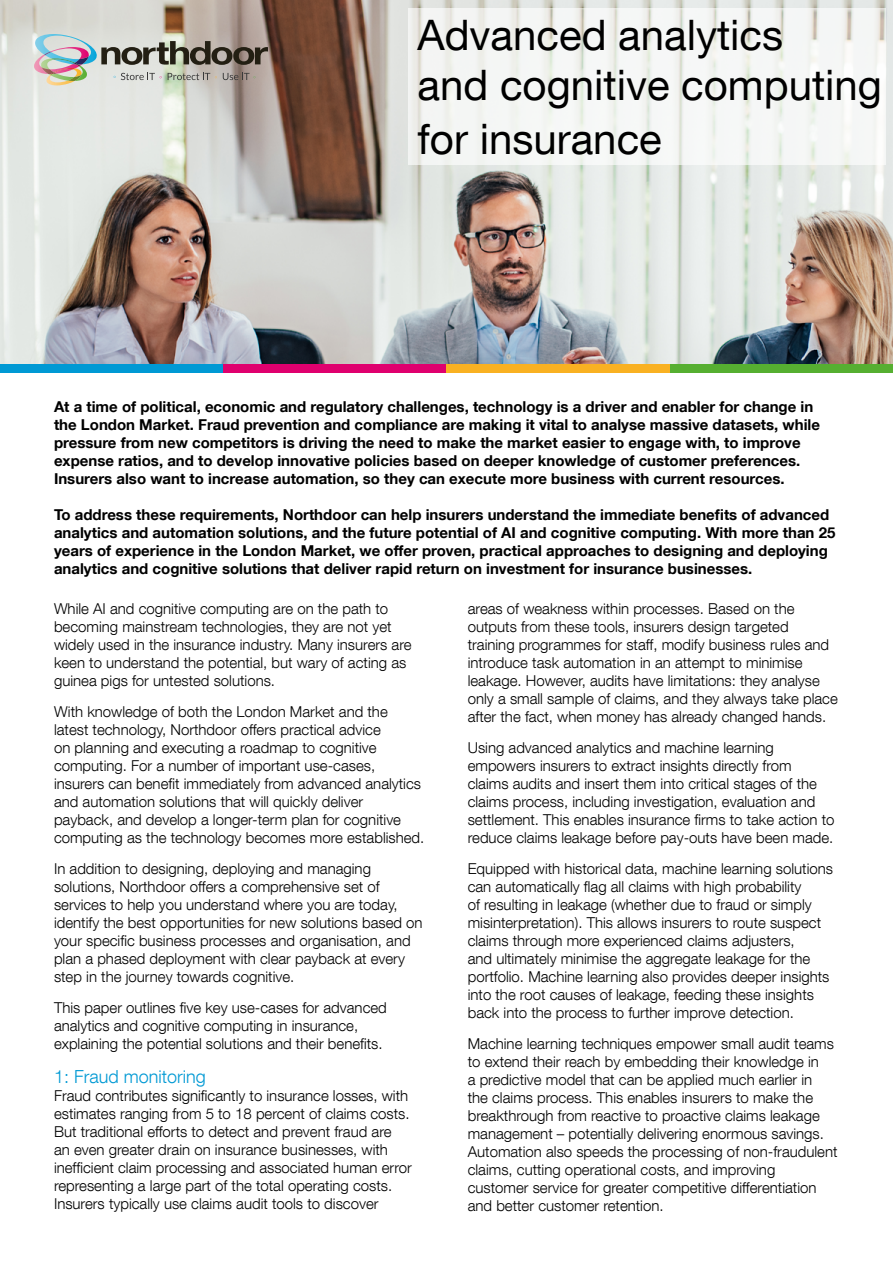
<style>
.page{position:relative;width:893px;height:1263px;background:#fff}
.page>*{position:absolute;margin:0;border:0;box-sizing:border-box;transform-origin:0 0}
.t1{font:42px/50.4px "Helvetica Neue LT Com";color:#000}
.t2{font:300 18px "Helvetica Neue LT Com";color:#0099d4}
.t3{font:300 15px/18px "Helvetica Neue LT Com";color:#000}
.t4{font:700 15px/18px "Helvetica Neue LT Com";color:#000}
</style>
<div class="page">
<img style="left:0;top:0;width:893px;height:364px">
<div style="left:223px;top:364px;width:223px;height:9px;background:#df006e"></div>
<div style="left:0;top:364px;width:223px;height:9px;background:#0099d4"></div>
<div style="left:446px;top:364px;width:224px;height:9px;background:#f9b122"></div>
<div style="left:670px;top:364px;width:223px;height:9px;background:#56af31"></div>
<img style="left:33px;top:34px;width:235px;height:51px">
<svg style="left:408px;top:9px;width:478px;height:156px;fill:#f4f6f5"></svg>
<h1 class="t1" style="left:417px;top:8px;width:466px">Advanced analytics<br>and cognitive computing</h1>
<h1 class="t1" style="left:417px;top:113px;width:246px">for insurance</h1>
<p class="t4" style="left:54px;top:397px;width:768px">At a time of political, economic and regulatory challenges, technology is a driver and enabler for change in the London Market. Fraud prevention and compliance are making it vital to analyse massive datasets, while pressure from new competitors is driving the need to make the market easier to engage with, to improve expense ratios, and to develop innovative policies based on deeper knowledge of customer preferences.<br>Insurers also want to increase automation, so they can execute more business with current resources.</p>
<p class="t4" style="left:54px;top:505px;width:783px">To address these requirements, Northdoor can help insurers understand the immediate benefits of advanced analytics and automation solutions, and the future potential of AI and cognitive computing. With more than 25 years of experience in the London Market, we offer proven, practical approaches to designing and deploying analytics and cognitive solutions that deliver rapid return on investment for insurance businesses.</p>
<p class="t3" style="left:54px;top:600px;width:359px">While AI and cognitive computing are on the path to becoming mainstream technologies, they are not yet widely used in the insurance industry. Many insurers are keen to understand the potential, but wary of acting as guinea pigs for untested solutions.</p>
<p class="t3" style="left:54px;top:702px;width:372px">With knowledge of both the London Market and the latest technology, Northdoor offers practical advice<br>on planning and executing a roadmap to cognitive computing. For a number of important use-cases, insurers can benefit immediately from advanced analytics and automation solutions that will quickly deliver payback, and develop a longer-term plan for cognitive computing as the technology becomes more established.</p>
<p class="t3" style="left:54px;top:859px;width:370px">In addition to designing, deploying and managing solutions, Northdoor offers a comprehensive set of services to help you understand where you are today, identify the best opportunities for new solutions based on your specific business processes and organisation, and plan a phased deployment with clear payback at every step in the journey towards cognitive.</p>
<p class="t3" style="left:54px;top:998px;width:334px">This paper outlines five key use-cases for advanced analytics and cognitive computing in insurance, explaining the potential solutions and their benefits.</p>
<p class="t2" style="left:54px;top:1066px;width:153px">1: Fraud monitoring</p>
<p class="t3" style="left:54px;top:1086px;width:359px">Fraud contributes significantly to insurance losses, with estimates ranging from 5 to 18 percent of claims costs.<br>But traditional efforts to detect and prevent fraud are<br>an even greater drain on insurance businesses, with inefficient claim processing and associated human error representing a large part of the total operating costs.<br>Insurers typically use claims audit tools to discover</p>
<p class="t3" style="left:468px;top:600px;width:372px">areas of weakness within processes. Based on the outputs from these tools, insurers design targeted training programmes for staff, modify business rules and introduce task automation in an attempt to minimise leakage. However, audits have limitations: they analyse only a small sample of claims, and they always take place after the fact, when money has already changed hands.</p>
<p class="t3" style="left:468px;top:738px;width:368px">Using advanced analytics and machine learning empowers insurers to extract insights directly from claims audits and insert them into critical stages of the claims process, including investigation, evaluation and settlement. This enables insurance firms to take action to reduce claims leakage before pay-outs have been made.</p>
<p class="t3" style="left:468px;top:859px;width:367px">Equipped with historical data, machine learning solutions can automatically flag all claims with high probability<br>of resulting in leakage (whether due to fraud or simply misinterpretation). This allows insurers to route suspect claims through more experienced claims adjusters,<br>and ultimately minimise the aggregate leakage for the portfolio. Machine learning also provides deeper insights into the root causes of leakage, feeding these insights back into the process to further improve detection.</p>
<p class="t3" style="left:468px;top:1034px;width:371px">Machine learning techniques empower small audit teams to extend their reach by embedding their knowledge in<br>a predictive model that can be applied much earlier in<br>the claims process. This enables insurers to make the breakthrough from reactive to proactive claims leakage management – potentially delivering enormous savings.<br>Automation also speeds the processing of non-fraudulent claims, cutting operational costs, and improving customer service for greater competitive differentiation and better customer retention.</p>
</div>
